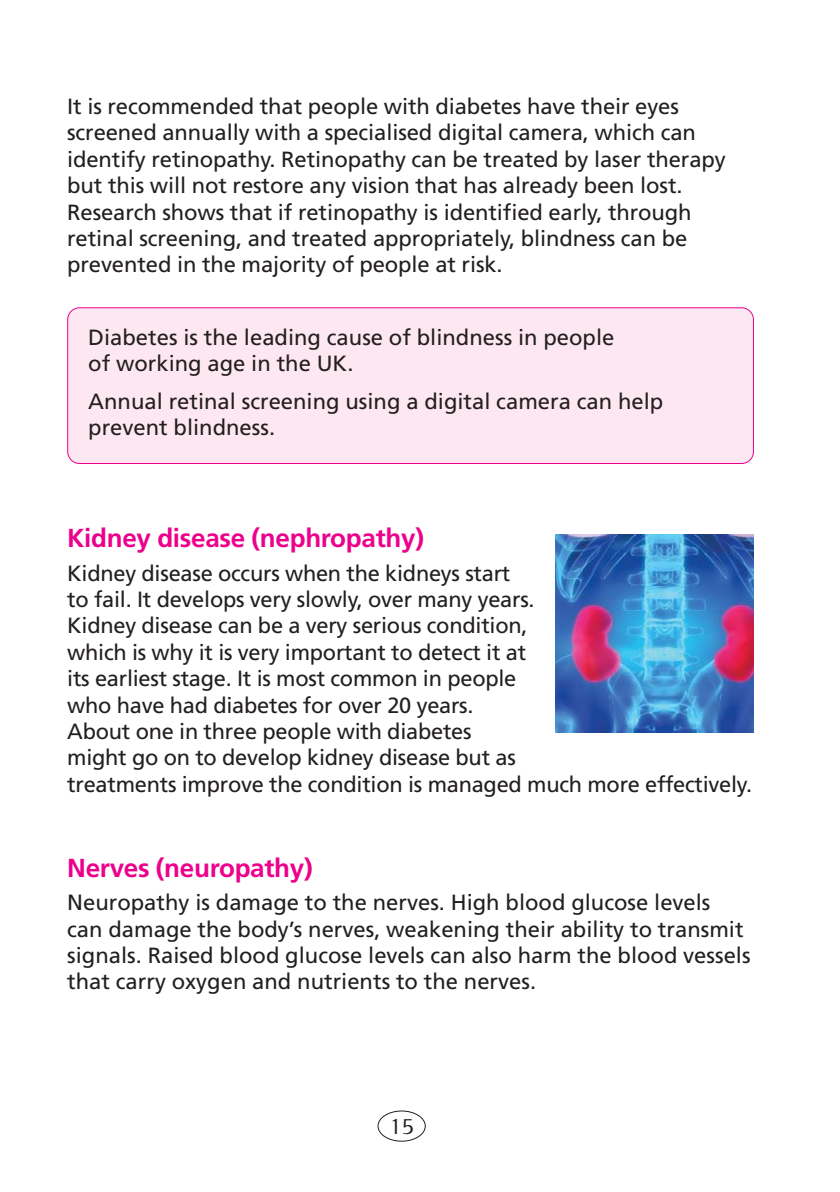
<style>
.page{position:relative;width:840px;height:1192px;background:#fff}
.page>*{position:absolute;margin:0;border:0;box-sizing:border-box;transform-origin:0 0}
.t1{font:700 26px "Frutiger";letter-spacing:-.01em;color:#ec008c}
.t2{font:24px "Agfa Rotis Semi Serif";color:#231f20}
.t3{font:22px/26.4px "Frutiger";letter-spacing:-.005em;color:#231f20}
</style>
<div class="page">
<div style="left:377px;top:1110px;width:48px;height:31px;border:2px solid #231f20;border-radius:50%"></div>
<img style="left:555px;top:534px;width:198px;height:198px">
<div style="left:68px;top:308px;width:685px;height:155px;background:#fde8f1;border-radius:12px"></div>
<div style="left:67px;top:307px;width:686px;height:157px;border:2px solid #ec008c;border-radius:12px"></div>
<p class="t3" style="left:67px;top:95px;width:659px">It is recommended that people with diabetes have their eyes screened annually with a specialised digital camera, which can identify retinopathy. Retinopathy can be treated by laser therapy but this will not restore any vision that has already been lost.<br>Research shows that if retinopathy is identified early, through retinal screening, and treated appropriately, blindness can be prevented in the majority of people at risk.</p>
<p class="t3" style="left:88px;top:326px;width:527px">Diabetes is the leading cause of blindness in people of working age in the UK.</p>
<p class="t3" style="left:88px;top:390px;width:576px">Annual retinal screening using a digital camera can help prevent blindness.</p>
<p class="t1" style="left:67px;top:527px;width:358px">Kidney disease (nephropathy)</p>
<p class="t3" style="left:67px;top:561px;width:686px">Kidney disease occurs when the kidneys start<br>to fail. It develops very slowly, over many years.<br>Kidney disease can be a very serious condition,<br>which is why it is very important to detect it at<br>its earliest stage. It is most common in people<br>who have had diabetes for over 20 years.<br>About one in three people with diabetes<br>might go on to develop kidney disease but as<br>treatments improve the condition is managed much more effectively.</p>
<p class="t1" style="left:67px;top:857px;width:247px">Nerves (neuropathy)</p>
<p class="t3" style="left:67px;top:891px;width:684px">Neuropathy is damage to the nerves. High blood glucose levels can damage the body’s nerves, weakening their ability to transmit signals. Raised blood glucose levels can also harm the blood vessels that carry oxygen and nutrients to the nerves.</p>
<p class="t2" style="left:389px;top:1115px;width:26px">15</p>
</div>
